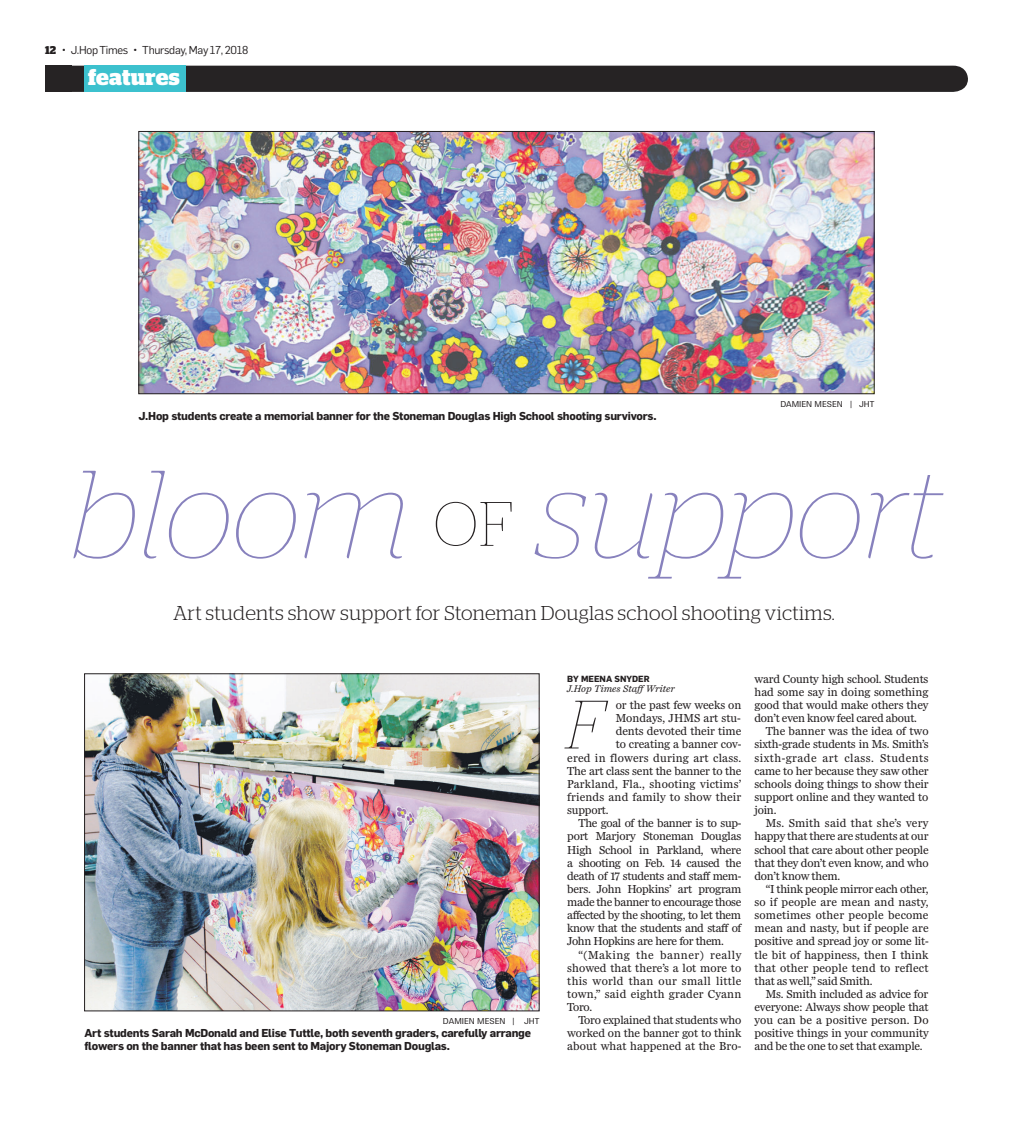
<style>
.page{position:relative;width:1013px;height:1133px;background:#fff}
.page>*{position:absolute;margin:0;border:0;box-sizing:border-box;transform-origin:0 0}
.t1{font:italic 100 125px "Stag";letter-spacing:.015em;color:#8781bd}
.t2{font:italic 100 68.12px "Stag";color:#231f20}
.t3{font:700 22.5px "Stag";letter-spacing:.01em;color:#fff}
.t4{font:300 20px "Stag";letter-spacing:.015em;color:#231f20}
.t5{font:11.88px "Miller Daily Two";letter-spacing:-.015em;color:#231f20}
.t6{font:11.88px "Miller Daily Two";letter-spacing:.015em;color:#231f20}
.t7{font:11.88px "Miller Daily Two";letter-spacing:.01em;color:#231f20}
.t8{font:11.88px "Miller Daily Two";letter-spacing:.005em;color:#231f20}
.t9{font:11.88px "Miller Daily Two";letter-spacing:.04em;color:#231f20}
.t10{font:11.88px "Miller Daily Two";letter-spacing:.025em;color:#231f20}
.t11{font:700 11.25px/13.1px "Flama";letter-spacing:-.02em;color:#231f20}
.t12{font:11.25px "Flama";letter-spacing:-.025em;color:#231f20}
.t13{font:italic 10px "Miller Daily Two";color:#231f20}
.t14{font:700 8.75px "Flama";color:#231f20}
.t15{font:8.12px "Times Brown";color:#231f20}
.s1{font-family:"Stag";font-weight:700}
.s2{font-style:normal;font-size:62.5px;color:#231f20}
</style>
<div class="page">
<div style="left:71px;top:66px;width:897px;height:26px;background:#262324"></div>
<div style="left:84px;top:66px;width:102px;height:26px;background:#3cc1ce"></div>
<div style="left:45px;top:66px;width:26px;height:26px;background:#262324"></div>
<img style="left:141px;top:133px;width:731px;height:259px">
<div style="left:139px;top:131px;width:735px;height:263px;border:1px solid #231f20"></div>
<img style="left:86px;top:675px;width:451px;height:334px">
<div style="left:84px;top:673px;width:455px;height:338px;border:1px solid #231f20"></div>
<p class="t12" style="left:45px;top:43px;width:205px"><span class="s1">12</span> • J.Hop Times • Thursday, May 17, 2018</p>
<p class="t3" style="left:88px;top:64px;width:93px">features</p>
<p class="t11" style="left:139px;top:409px;width:519px">J.Hop students create a memorial banner for the Stoneman Douglas High School shooting survivors.</p>
<p class="t15" style="left:780px;top:399px;width:95px">DAMIEN MESEN | JHT</p>
<p class="t1" style="left:73px;top:445px;width:869px">bloom <span class="s2">OF</span> support</p>
<p class="t4" style="left:173px;top:601px;width:663px">Art students show support for Stoneman Douglas school shooting victims.</p>
<p class="t15" style="left:443px;top:1016px;width:98px">DAMIEN MESEN | JHT</p>
<p class="t11" style="left:84px;top:1026px;width:448px">Art students Sarah McDonald and Elise Tuttle, both seventh graders, carefully arrange flowers on the banner that has been sent to Majory Stoneman Douglas.</p>
<p class="t14" style="left:567px;top:673px;width:84px">BY MEENA SNYDER</p>
<p class="t13" style="left:567px;top:683px;width:109px">J.Hop Times Staff Writer</p>
<p class="t2" style="left:567px;top:687px;width:37px">F</p>
<p class="t5" style="left:616px;top:697px;width:127px">or the past few weeks on</p>
<p class="t5" style="left:616px;top:711px;width:127px">Mondays, JHMS art stu-</p>
<p class="t5" style="left:616px;top:724px;width:127px">dents devoted their time</p>
<p class="t5" style="left:616px;top:737px;width:127px">to creating a banner cov-</p>
<p class="t6" style="left:567px;top:750px;width:175px">ered in flowers during art class.</p>
<p class="t5" style="left:567px;top:763px;width:175px">The art class sent the banner to the</p>
<p class="t6" style="left:567px;top:776px;width:175px">Parkland, Fla., shooting victims’</p>
<p class="t7" style="left:567px;top:789px;width:175px">friends and family to show their</p>
<p class="t5" style="left:567px;top:802px;width:43px">support.</p>
<p class="t5" style="left:578px;top:816px;width:164px">The goal of the banner is to sup-</p>
<p class="t5" style="left:567px;top:829px;width:175px">port Marjory Stoneman Douglas</p>
<p class="t5" style="left:567px;top:842px;width:176px">High School in Parkland, where</p>
<p class="t5" style="left:567px;top:855px;width:175px">a shooting on Feb. 14 caused the</p>
<p class="t5" style="left:567px;top:868px;width:176px">death of 17 students and staff mem-</p>
<p class="t5" style="left:567px;top:881px;width:176px">bers. John Hopkins’ art program</p>
<p class="t5" style="left:567px;top:894px;width:176px">made the banner to encourage those</p>
<p class="t5" style="left:567px;top:907px;width:175px">affected by the shooting, to let them</p>
<p class="t5" style="left:567px;top:921px;width:175px">know that the students and staff of</p>
<p class="t5" style="left:567px;top:934px;width:158px">John Hopkins are here for them.</p>
<p class="t9" style="left:578px;top:947px;width:164px">“(Making the banner) really</p>
<p class="t8" style="left:567px;top:960px;width:175px">showed that there’s a lot more to</p>
<p class="t10" style="left:567px;top:973px;width:176px">this world than our small little</p>
<p class="t6" style="left:567px;top:986px;width:175px">town,” said eighth grader Cyann</p>
<p class="t5" style="left:567px;top:999px;width:27px">Toro.</p>
<p class="t5" style="left:578px;top:1012px;width:164px">Toro explained that students who</p>
<p class="t5" style="left:567px;top:1026px;width:176px">worked on the banner got to think</p>
<p class="t8" style="left:567px;top:1039px;width:175px">about what happened at the Bro-</p>
<p class="t5" style="left:754px;top:671px;width:175px">ward County high school. Students</p>
<p class="t5" style="left:754px;top:684px;width:175px">had some say in doing something</p>
<p class="t5" style="left:754px;top:697px;width:176px">good that would make others they</p>
<p class="t5" style="left:754px;top:711px;width:164px">don’t even know feel cared about.</p>
<p class="t5" style="left:765px;top:724px;width:164px">The banner was the idea of two</p>
<p class="t5" style="left:754px;top:737px;width:176px">sixth-grade students in Ms. Smith’s</p>
<p class="t9" style="left:754px;top:750px;width:175px">sixth-grade art class. Students</p>
<p class="t5" style="left:754px;top:763px;width:176px">came to her because they saw other</p>
<p class="t5" style="left:754px;top:776px;width:176px">schools doing things to show their</p>
<p class="t5" style="left:754px;top:789px;width:175px">support online and they wanted to</p>
<p class="t5" style="left:754px;top:802px;width:23px">join.</p>
<p class="t6" style="left:765px;top:816px;width:164px">Ms. Smith said that she’s very</p>
<p class="t5" style="left:754px;top:829px;width:176px">happy that there are students at our</p>
<p class="t5" style="left:754px;top:842px;width:176px">school that care about other people</p>
<p class="t5" style="left:754px;top:855px;width:176px">that they don’t even know, and who</p>
<p class="t5" style="left:754px;top:868px;width:87px">don’t know them.</p>
<p class="t5" style="left:765px;top:881px;width:164px">“I think people mirror each other,</p>
<p class="t7" style="left:754px;top:894px;width:176px">so if people are mean and nasty,</p>
<p class="t6" style="left:754px;top:907px;width:175px">sometimes other people become</p>
<p class="t8" style="left:754px;top:921px;width:176px">mean and nasty, but if people are</p>
<p class="t5" style="left:754px;top:934px;width:176px">positive and spread joy or some lit-</p>
<p class="t7" style="left:754px;top:947px;width:175px">tle bit of happiness, then I think</p>
<p class="t6" style="left:754px;top:960px;width:175px">that other people tend to reflect</p>
<p class="t5" style="left:754px;top:973px;width:119px">that as well,” said Smith.</p>
<p class="t5" style="left:765px;top:986px;width:164px">Ms. Smith included as advice for</p>
<p class="t5" style="left:754px;top:999px;width:175px">everyone: Always show people that</p>
<p class="t7" style="left:754px;top:1012px;width:175px">you can be a positive person. Do</p>
<p class="t5" style="left:754px;top:1026px;width:176px">positive things in your community</p>
<p class="t5" style="left:754px;top:1039px;width:170px">and be the one to set that example.</p>
</div>
